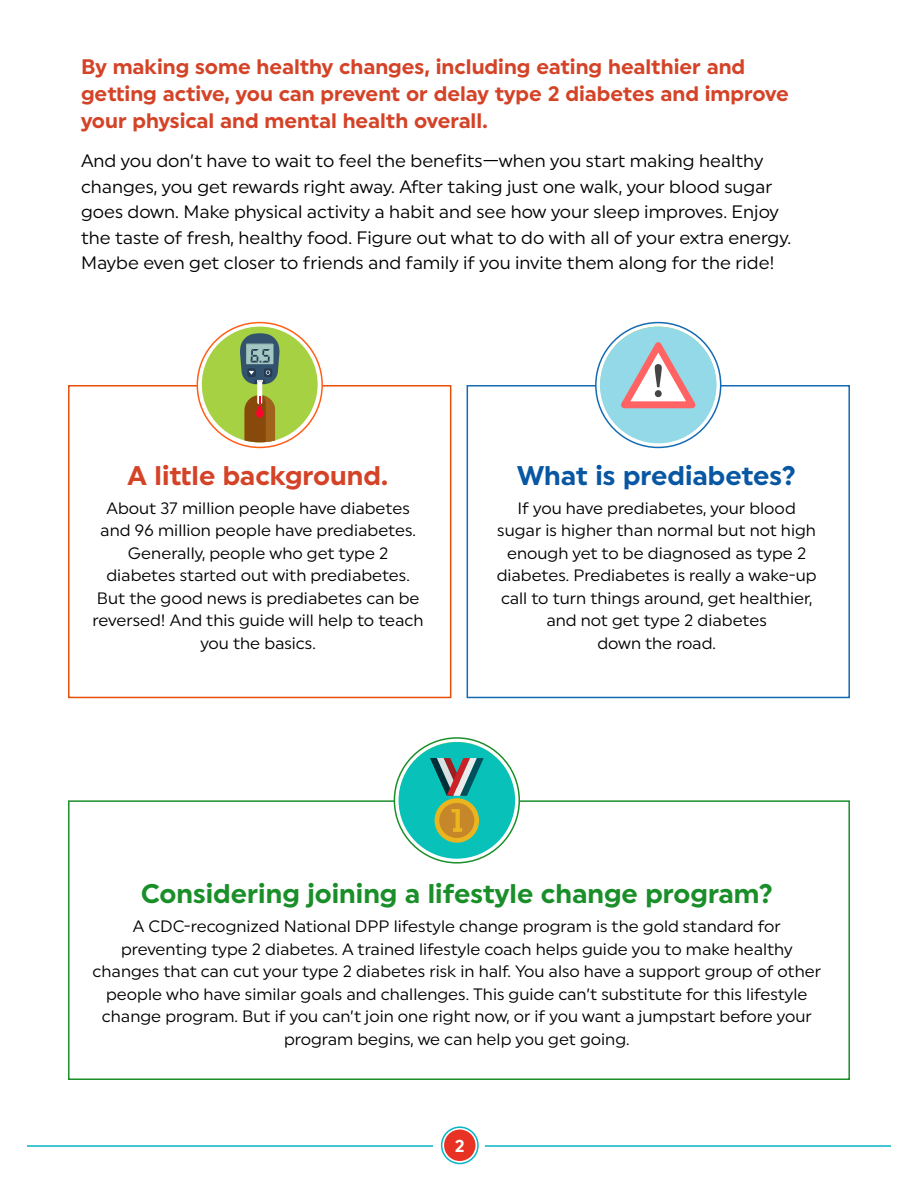
<style>
.page{position:relative;width:918px;height:1188px;background:#fff}
.page>*{position:absolute;margin:0;border:0;box-sizing:border-box;transform-origin:0 0}
.body_call_outs{font:700 27px "Uniform";color:#1a8f29}
.body_call_outs-2{font:700 27px "Uniform";color:#d44327}
.body_call_outs-3{font:700 27px "Uniform";color:#0857a3}
.orange_call_out{font:700 21px/27px "Uniform";color:#d44327}
.body_call_out_2{font:18px/25.5px "Uniform";color:#000}
.t1{font:700 17.4px "Uniform";color:#fff}
.body_centered{font:16.5px/22.5px "Uniform";color:#000;text-align:center}
</style>
<div class="page">
<div style="left:444px;top:1130px;width:32px;height:31px;background:#e83324;border-radius:50%"></div>
<hr style="left:27px;top:1145px;width:406px;height:2px;background:#05b5c7">
<hr style="left:485px;top:1145px;width:406px;height:2px;background:#05b5c7">
<div style="left:441px;top:1126px;width:38px;height:38px;border:2px solid #05b5c7;border-radius:50%"></div>
<div style="left:68px;top:800px;width:782px;height:280px;border:2px solid #1a8f29"></div>
<svg style="left:394px;top:738px;width:125px;height:125px"></svg>
<div style="left:399px;top:742px;width:116px;height:117px;background:#08c2ba;border-radius:50%"></div>
<div style="left:435px;top:798px;width:44px;height:45px;background:#ebb51f;border-radius:50%"></div>
<div style="left:439px;top:803px;width:35px;height:35px;background:#c6872b;border-radius:50%"></div>
<svg style="left:451px;top:809px;width:11px;height:23px"></svg>
<svg style="left:430px;top:758px;width:54px;height:38px"></svg>
<div style="left:467px;top:385px;width:383px;height:313px;border:2px solid #146bb3"></div>
<svg style="left:596px;top:323px;width:125px;height:124px"></svg>
<div style="left:595px;top:322px;width:126px;height:126px;border:2px solid #146bb3;border-radius:50%"></div>
<div style="left:600px;top:327px;width:117px;height:116px;background:#94d9e8;border-radius:50%"></div>
<svg style="left:621px;top:342px;width:75px;height:66px"></svg>
<div style="left:68px;top:385px;width:383px;height:313px;border:2px solid #e84f0a"></div>
<svg style="left:197px;top:323px;width:125px;height:124px"></svg>
<div style="left:197px;top:322px;width:126px;height:126px;border:2px solid #ff5e17;border-radius:50%"></div>
<div style="left:202px;top:327px;width:116px;height:115px;background:#a6d142;border-radius:50%"></div>
<svg style="left:240px;top:333px;width:40px;height:109px"></svg>
<svg style="left:256px;top:404px;width:7px;height:14px"></svg>
<p class="orange_call_out" style="left:81px;top:53px;width:709px">By making some healthy changes, including eating healthier and getting active, you can prevent or delay type 2 diabetes and improve your physical and mental health overall.</p>
<p class="body_call_out_2" style="left:81px;top:148px;width:712px">And you don’t have to wait to feel the benefits—when you start making healthy changes, you get rewards right away. After taking just one walk, your blood sugar goes down. Make physical activity a habit and see how your sleep improves. Enjoy the taste of fresh, healthy food. Figure out what to do with all of your extra energy.<br>Maybe even get closer to friends and family if you invite them along for the ride!</p>
<p class="body_call_outs-2" style="left:128px;top:459px;width:262px">A little background.</p>
<p class="body_centered" style="left:93px;top:496px;width:333px">About 37 million people have diabetes and 96 million people have prediabetes.<br>Generally, people who get type 2 diabetes started out with prediabetes.<br>But the good news is prediabetes can be reversed! And this guide will help to teach you the basics.</p>
<p class="body_call_outs-3" style="left:517px;top:459px;width:280px">What is prediabetes?</p>
<p class="body_centered" style="left:497px;top:496px;width:321px">If you have prediabetes, your blood sugar is higher than normal but not high enough yet to be diagnosed as type 2 diabetes. Prediabetes is really a wake-up call to turn things around, get healthier, and not get type 2 diabetes<br>down the road.</p>
<p class="body_call_outs" style="left:141px;top:877px;width:634px">Considering joining a lifestyle change program?</p>
<p class="body_centered" style="left:93px;top:915px;width:730px">A CDC-recognized National DPP lifestyle change program is the gold standard for preventing type 2 diabetes. A trained lifestyle coach helps guide you to make healthy changes that can cut your type 2 diabetes risk in half. You also have a support group of other people who have similar goals and challenges. This guide can’t substitute for this lifestyle change program. But if you can’t join one right now, or if you want a jumpstart before your program begins, we can help you get going.</p>
<p class="t1" style="left:455px;top:1135px;width:11px">2</p>
</div>
